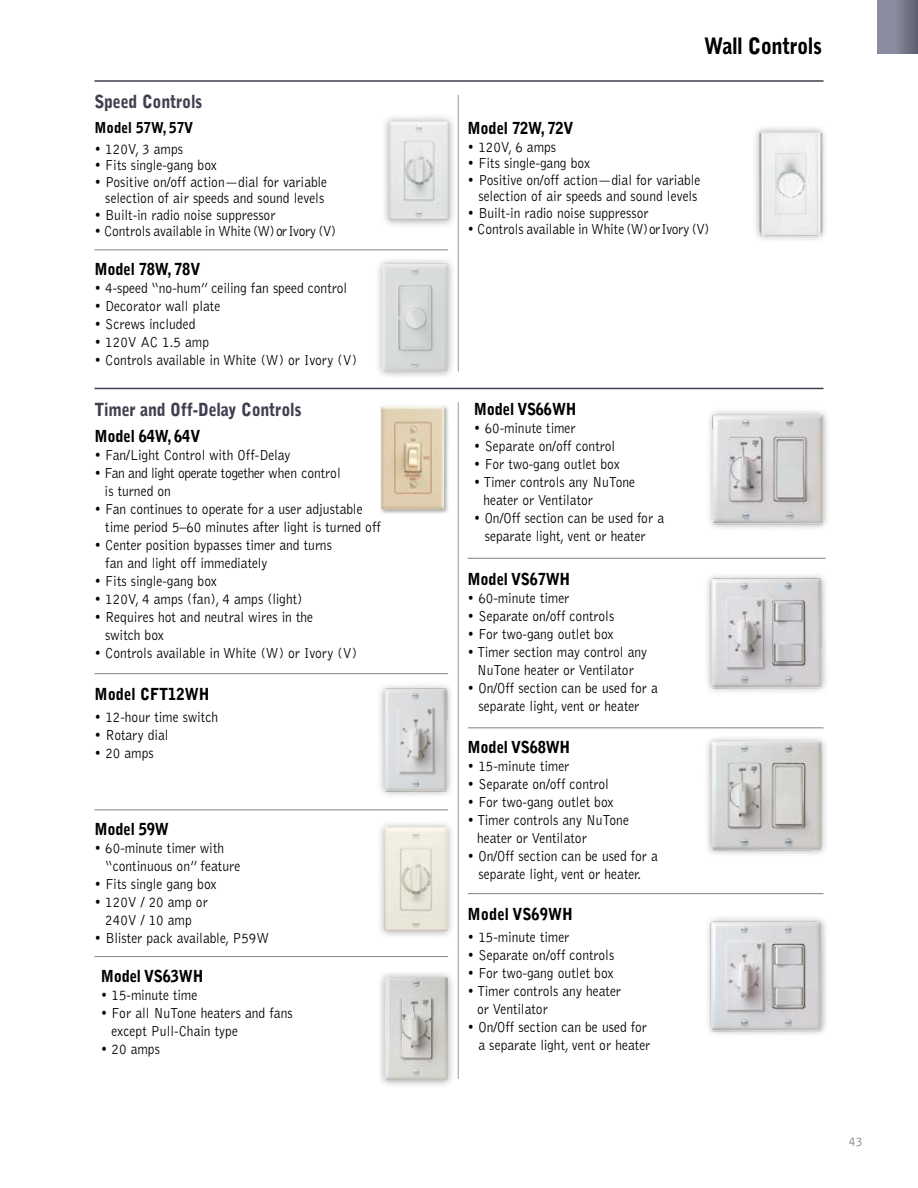
<style>
.page{position:relative;width:918px;height:1188px;background:#fff}
.page>*{position:absolute;margin:0;border:0;box-sizing:border-box;transform-origin:0 0}
.t1{font:900 22.5px "Bell Gothic";letter-spacing:-.025em;color:#000;scale:.9 1}
.t2{font:900 18px "Bell Gothic";letter-spacing:-.015em;color:#403f4f;scale:.9 1}
.t3{font:900 16.5px "Bell Gothic";letter-spacing:-.015em;color:#000;scale:.9 1}
.t4{font:300 15px/18px "Bell Gothic";color:#000;scale:.9 1}
.t5{font:300 15px/18px "Bell Gothic";letter-spacing:-.025em;color:#000;scale:.9 1}
.t6{font:900 15px "Bell Gothic";color:#000;scale:.9 1}
.t7{font:300 13.5px "Bell Gothic";color:#808285;scale:.9 1}
</style>
<div class="page">
<div style="left:703px;top:571px;width:126px;height:124px;background:#000;opacity:.35"></div>
<img style="left:706px;top:577px;width:123px;height:114px">
<div style="left:703px;top:734px;width:126px;height:123px;background:#fafafa"></div>
<img style="left:708px;top:739px;width:117px;height:115px">
<div style="left:704px;top:914px;width:125px;height:124px;background:#fafafa"></div>
<img style="left:708px;top:919px;width:117px;height:114px">
<div style="left:376px;top:819px;width:80px;height:120px;background:#000;opacity:.35"></div>
<img style="left:385px;top:827px;width:62px;height:104px">
<div style="left:381px;top:113px;width:76px;height:115px;background:#000;opacity:.35"></div>
<img style="left:389px;top:121px;width:60px;height:99px">
<div style="left:376px;top:681px;width:78px;height:118px;background:#000;opacity:.35"></div>
<img style="left:376px;top:687px;width:77px;height:106px">
<hr style="left:94px;top:673px;width:354px;height:1px;background:#808285">
<div style="left:752px;top:124px;width:77px;height:118px;background:#f8f8f8"></div>
<img style="left:757px;top:129px;width:67px;height:109px">
<div style="left:377px;top:968px;width:79px;height:120px;background:#000;opacity:.35"></div>
<img style="left:385px;top:976px;width:63px;height:105px">
<hr style="left:94px;top:956px;width:354px;height:1px;background:#808285">
<div style="left:705px;top:406px;width:126px;height:125px;background:#000;opacity:.35"></div>
<img style="left:709px;top:413px;width:119px;height:117px">
<hr style="left:468px;top:558px;width:358px;height:1px;background:#808285">
<div style="left:374px;top:256px;width:82px;height:123px;background:#000;opacity:.35"></div>
<img style="left:382px;top:264px;width:66px;height:107px">
<hr style="left:94px;top:249px;width:354px;height:1px;background:#808285">
<hr style="left:94px;top:388px;width:729px;height:1px;background:#403f4f">
<hr style="left:94px;top:80px;width:729px;height:2px;background:#403f4f">
<hr style="left:458px;top:402px;width:1px;height:677px;background:#939598">
<hr style="left:458px;top:95px;width:1px;height:277px;background:#939598">
<div style="left:878px;top:0;width:40px;height:54px;background:linear-gradient(to right,#969aac,#666778)"></div>
<hr style="left:468px;top:727px;width:355px;height:1px;background:#808285">
<hr style="left:468px;top:893px;width:355px;height:1px;background:#808285">
<hr style="left:94px;top:810px;width:354px;height:1px;background:#808285">
<div style="left:379px;top:404px;width:71px;height:110px;background:#000;opacity:.35"></div>
<img style="left:381px;top:406px;width:63px;height:103px">
<p class="t2" style="left:94px;top:91px;width:121px">Speed Controls</p>
<p class="t6" style="left:94px;top:119px;width:111px">Model 57W, 57V</p>
<p class="t4" style="left:94px;top:140px;width:100px">• 120V, 3 amps</p>
<p class="t4" style="left:94px;top:156px;width:138px">• Fits single-gang box</p>
<p class="t4" style="left:94px;top:174px;width:260px;line-height:16.5px;text-align:center">• Positive on/off action—dial for variable selection of air speeds and sound levels</p>
<p class="t4" style="left:94px;top:206px;width:203px">• Built-in radio noise suppressor</p>
<p class="t4" style="left:94px;top:222px;width:270px">• Controls available in White (W) or Ivory (V)</p>
<p class="t3" style="left:94px;top:260px;width:119px">Model 78W, 78V</p>
<p class="t4" style="left:94px;top:280px;width:282px">• 4-speed “no-hum” ceiling fan speed control</p>
<p class="t4" style="left:94px;top:298px;width:141px">• Decorator wall plate</p>
<p class="t4" style="left:94px;top:316px;width:114px">• Screws included</p>
<p class="t4" style="left:94px;top:334px;width:129px">• 120V AC 1.5 amp</p>
<p class="t4" style="left:94px;top:352px;width:293px">• Controls available in White (W) or Ivory (V)</p>
<p class="t2" style="left:94px;top:399px;width:232px">Timer and Off-Delay Controls</p>
<p class="t3" style="left:94px;top:426px;width:119px">Model 64W, 64V</p>
<p class="t4" style="left:94px;top:446px;width:219px">• Fan/Light Control with Off-Delay</p>
<p class="t5" style="left:105px;top:464px;width:264px;text-indent:-10px">• Fan and light operate together when control is turned on</p>
<p class="t4" style="left:105px;top:500px;width:308px;text-indent:-11px">• Fan continues to operate for a user adjustable time period 5–60 minutes after light is turned off</p>
<p class="t4" style="left:105px;top:536px;width:253px;text-indent:-11px">• Center position bypasses timer and turns fan and light off immediately</p>
<p class="t4" style="left:94px;top:572px;width:138px">• Fits single-gang box</p>
<p class="t4" style="left:94px;top:590px;width:233px">• 120V, 4 amps (fan), 4 amps (light)</p>
<p class="t4" style="left:105px;top:608px;width:233px;text-indent:-11px">• Requires hot and neutral wires in the switch box</p>
<p class="t4" style="left:94px;top:644px;width:293px">• Controls available in White (W) or Ivory (V)</p>
<p class="t3" style="left:94px;top:685px;width:129px">Model CFT12WH</p>
<p class="t4" style="left:94px;top:709px;width:139px">• 12-hour time switch</p>
<p class="t4" style="left:94px;top:727px;width:84px">• Rotary dial</p>
<p class="t4" style="left:94px;top:745px;width:67px">• 20 amps</p>
<p class="t3" style="left:94px;top:820px;width:84px">Model 59W</p>
<p class="t4" style="left:105px;top:840px;width:152px;text-indent:-11px">• 60-minute timer with “continuous on” feature</p>
<p class="t4" style="left:94px;top:876px;width:138px">• Fits single gang box</p>
<p class="t4" style="left:94px;top:894px;width:128px;text-align:center">• 120V / 20 amp or<br>240V / 10 amp</p>
<p class="t4" style="left:94px;top:930px;width:196px">• Blister pack available, P59W</p>
<p class="t3" style="left:101px;top:967px;width:116px">Model VS63WH</p>
<p class="t4" style="left:101px;top:986px;width:109px">• 15-minute time</p>
<p class="t4" style="left:112px;top:1004px;width:203px;text-indent:-11px">• For all NuTone heaters and fans except Pull-Chain type</p>
<p class="t4" style="left:101px;top:1040px;width:67px">• 20 amps</p>
<h1 class="t1" style="left:704px;top:33px;width:132px">Wall Controls</h1>
<p class="t3" style="left:468px;top:118px;width:119px">Model 72W, 72V</p>
<p class="t4" style="left:468px;top:138px;width:100px">• 120V, 6 amps</p>
<p class="t4" style="left:468px;top:155px;width:138px">• Fits single-gang box</p>
<p class="t4" style="left:468px;top:172px;width:260px;line-height:16.5px;text-align:center">• Positive on/off action—dial for variable selection of air speeds and sound levels</p>
<p class="t4" style="left:468px;top:204px;width:203px">• Built-in radio noise suppressor</p>
<p class="t4" style="left:468px;top:221px;width:270px">• Controls available in White (W) or Ivory (V)</p>
<p class="t3" style="left:474px;top:399px;width:116px">Model VS66WH</p>
<p class="t4" style="left:474px;top:419px;width:115px">• 60-minute timer</p>
<p class="t4" style="left:474px;top:437px;width:159px">• Separate on/off control</p>
<p class="t4" style="left:474px;top:455px;width:164px">• For two-gang outlet box</p>
<p class="t4" style="left:483px;top:473px;width:170px;text-indent:-9px">• Timer controls any NuTone heater or Ventilator</p>
<p class="t4" style="left:474px;top:509px;width:213px;text-align:center">• On/Off section can be used for a separate light, vent or heater</p>
<p class="t3" style="left:468px;top:570px;width:116px">Model VS67WH</p>
<p class="t4" style="left:468px;top:590px;width:115px">• 60-minute timer</p>
<p class="t4" style="left:468px;top:608px;width:164px">• Separate on/off controls</p>
<p class="t4" style="left:468px;top:626px;width:164px">• For two-gang outlet box</p>
<p class="t4" style="left:468px;top:644px;width:201px;text-align:center">• Timer section may control any<br>NuTone heater or Ventilator</p>
<p class="t4" style="left:468px;top:680px;width:213px;text-align:center">• On/Off section can be used for a separate light, vent or heater</p>
<p class="t3" style="left:468px;top:738px;width:116px">Model VS68WH</p>
<p class="t4" style="left:468px;top:758px;width:115px">• 15-minute timer</p>
<p class="t4" style="left:468px;top:776px;width:159px">• Separate on/off control</p>
<p class="t4" style="left:468px;top:794px;width:164px">• For two-gang outlet box</p>
<p class="t4" style="left:477px;top:812px;width:170px;text-indent:-9px">• Timer controls any NuTone heater or Ventilator</p>
<p class="t4" style="left:468px;top:848px;width:213px;text-align:center">• On/Off section can be used for a separate light, vent or heater.</p>
<p class="t3" style="left:468px;top:905px;width:118px">Model VS69WH</p>
<p class="t4" style="left:468px;top:929px;width:115px">• 15-minute timer</p>
<p class="t4" style="left:468px;top:947px;width:164px">• Separate on/off controls</p>
<p class="t4" style="left:468px;top:965px;width:164px">• For two-gang outlet box</p>
<p class="t4" style="left:477px;top:983px;width:161px;text-indent:-9px">• Timer controls any heater or Ventilator</p>
<p class="t4" style="left:468px;top:1019px;width:204px;text-align:right">• On/Off section can be used for a separate light, vent or heater</p>
<p class="t7" style="left:849px;top:1134px;width:17px">43</p>
</div>
